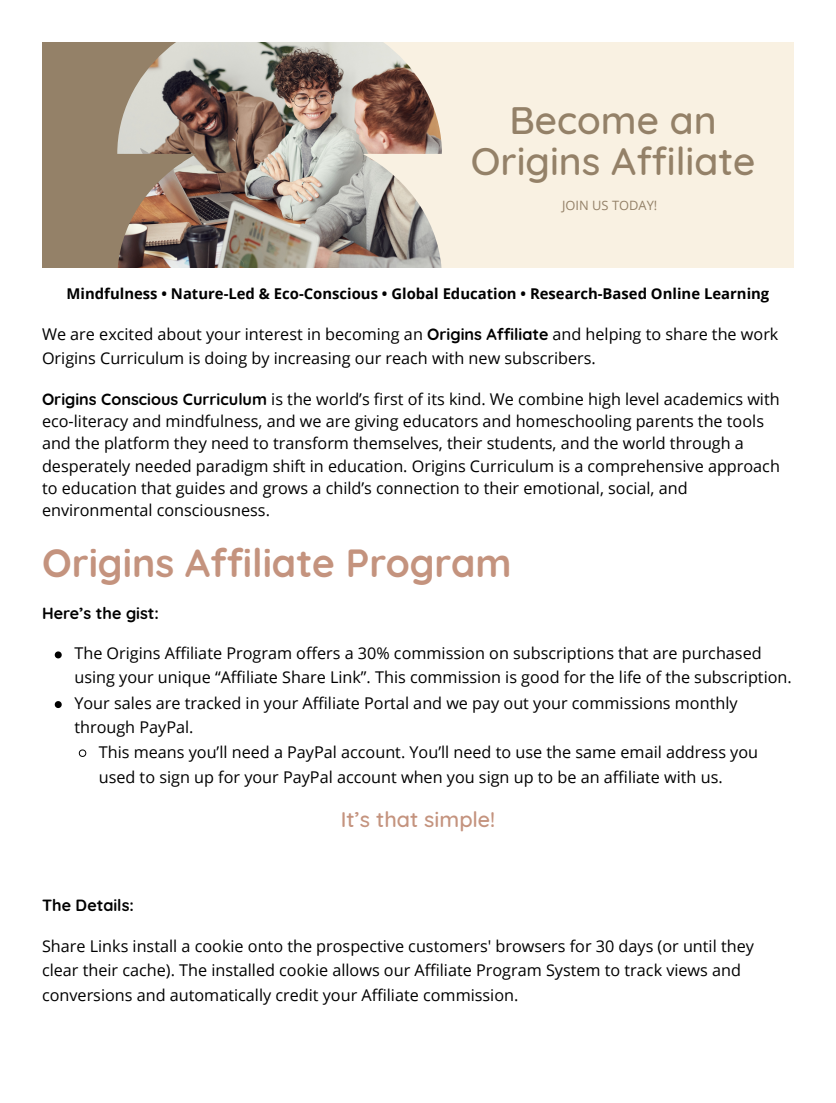
<style>
.page{position:relative;width:836px;height:1103px;background:#fff}
.page>*{position:absolute;margin:0;border:0;box-sizing:border-box;transform-origin:0 0}
.t1{font:700 39.15px "Quicksand";color:#c4937e}
.t2{font:500 39px/41.4px "Quicksand";color:#948168;text-align:center}
.t3{font:500 21.6px "Quicksand";color:#c4937e}
.t4{font:16.2px/22.4px "Open Sans";color:#000}
.t5{font:700 16.2px "Quicksand";color:#000}
.t6{font:700 14.85px "Open Sans";color:#000}
.t7{font:12.9px "Open Sans";color:#948168}
.s1{font-family:"Quicksand";font-weight:700}
</style>
<div class="page">
<div style="left:42px;top:42px;width:751px;height:225px;background:#f9f1e2"></div>
<div style="left:42px;top:42px;width:248px;height:226px;background:#948168"></div>
<img style="left:117px;top:42px;width:325px;height:226px">
<svg style="left:55px;top:651px;width:7px;height:7px"></svg>
<svg style="left:55px;top:701px;width:7px;height:7px"></svg>
<svg style="left:79px;top:749px;width:7px;height:8px"></svg>
<p class="t2" style="left:471px;top:99px;width:286px">Become an<br>Origins Affiliate</p>
<p class="t7" style="left:562px;top:196px;width:97px">JOIN US TODAY!</p>
<p class="t6" style="left:67px;top:283px;width:704px">Mindfulness • Nature-Led &amp; Eco-Conscious • Global Education • Research-Based Online Learning</p>
<p class="t4" style="left:42px;top:321px;width:738px;line-height:24.3px">We are excited about your interest in becoming an <span class="s1">Origins Affiliate</span> and helping to share the work<br>Origins Curriculum is doing by increasing our reach with new subscribers.</p>
<p class="t4" style="left:42px;top:387px;width:739px"><span class="s1">Origins Conscious Curriculum</span> is the world’s fi rst of its kind. We combine high level academics with eco-literacy and mindfulness, and we are giving educators and homeschooling parents the tools and the platform they need to transform themselves, their students, and the world through a desperately needed paradigm shift in education. Origins Curriculum is a comprehensive approach to education that guides and grows a child’s connection to their emotional, social, and environmental consciousness.</p>
<p class="t1" style="left:42px;top:538px;width:471px">Origins Affi liate Program</p>
<p class="t5" style="left:42px;top:603px;width:118px">Here’s the gist:</p>
<p class="t4" style="left:74px;top:640px;width:719px;line-height:24.3px">The Origins Affi liate Program offers a 30% commission on subscriptions that are purchased using your unique “Affi liate Share Link”. This commission is good for the life of the subscription.</p>
<p class="t4" style="left:74px;top:690px;width:664px;line-height:24.3px">Your sales are tracked in your Affi liate Portal and we pay out your commissions monthly through PayPal.</p>
<p class="t4" style="left:99px;top:740px;width:661px;line-height:24.3px">This means you’ll need a PayPal account. You’ll need to use the same email address you used to sign up for your PayPal account when you sign up to be an affi liate with us.</p>
<p class="t3" style="left:341px;top:805px;width:156px">It’s that simple!</p>
<p class="t5" style="left:42px;top:895px;width:93px">The Details:</p>
<p class="t4" style="left:42px;top:933px;width:713px;line-height:24.8px">Share Links install a cookie onto the prospective customers' browsers for 30 days (or until they clear their cache). The installed cookie allows our Affi liate Program System to track views and conversions and automatically credit your Affi liate commission.</p>
</div>
